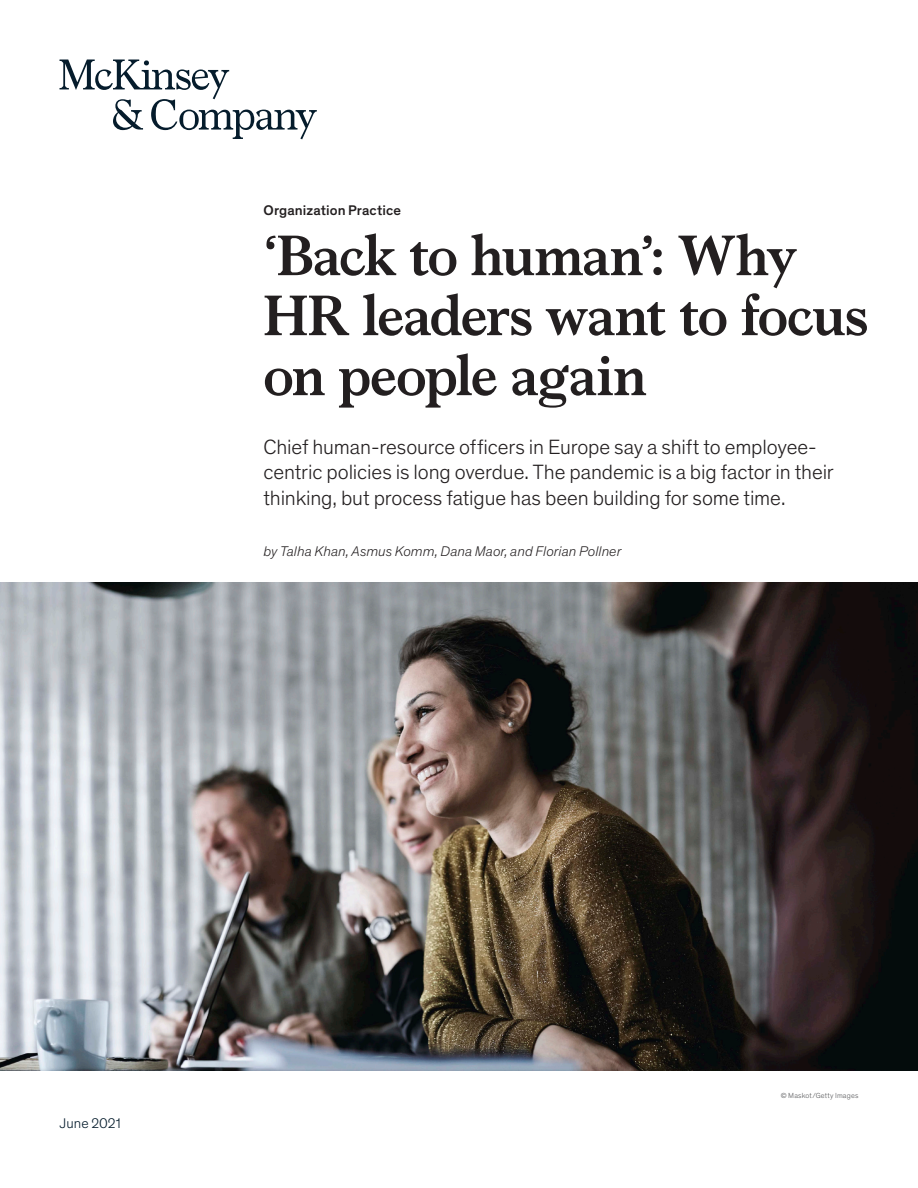
<style>
.page{position:relative;width:918px;height:1188px;background:#fff}
.page>*{position:absolute;margin:0;border:0;box-sizing:border-box;transform-origin:0 0}
.Title_of_article-dee{font:700 57px/60px "Bower";letter-spacing:-.015em;color:#231f20}
.Standfirst-Dek_McKin{font:300 21px/25.5px "Mc Kinsey Sans";letter-spacing:-.005em;color:#231f20}
.Author_byline{font:italic 300 14.25px "Mc Kinsey Sans";letter-spacing:.005em;color:#231f20}
.Eyebrow{font:500 14.25px "Mc Kinsey Sans";letter-spacing:.005em;color:#231f20}
.Cover_date_-_Deep_bl{font:300 14.25px "Mc Kinsey Sans";letter-spacing:.005em;color:#051c2c}
.Art_Photo_credit{font:300 7.5px "Mc Kinsey Sans";letter-spacing:.025em;color:#57585a}
</style>
<div class="page">
<img style="left:0;top:582px;width:918px;height:488px">
<svg style="left:60px;top:60px;width:257px;height:79px"></svg>
<p class="Eyebrow" style="left:264px;top:200px;width:139px">Organization Practice</p>
<p class="Title_of_article-dee" style="left:264px;top:221px;width:606px">‘Back to human’: Why<br>HR leaders want to focus on people again</p>
<p class="Standfirst-Dek_McKin" style="left:264px;top:433px;width:572px">Chief human-resource officers in Europe say a shift to employee&shy;centric policies is long overdue. The pandemic is a big factor in their thinking, but process fatigue has been building for some time.</p>
<p class="Author_byline" style="left:264px;top:542px;width:359px">by Talha Khan, Asmus Komm, Dana Maor, and Florian Pollner</p>
<p class="Cover_date_-_Deep_bl" style="left:60px;top:1113px;width:63px">June 2021</p>
<p class="Art_Photo_credit" style="left:781px;top:1090px;width:79px">© Maskot/Getty Images</p>
</div>
